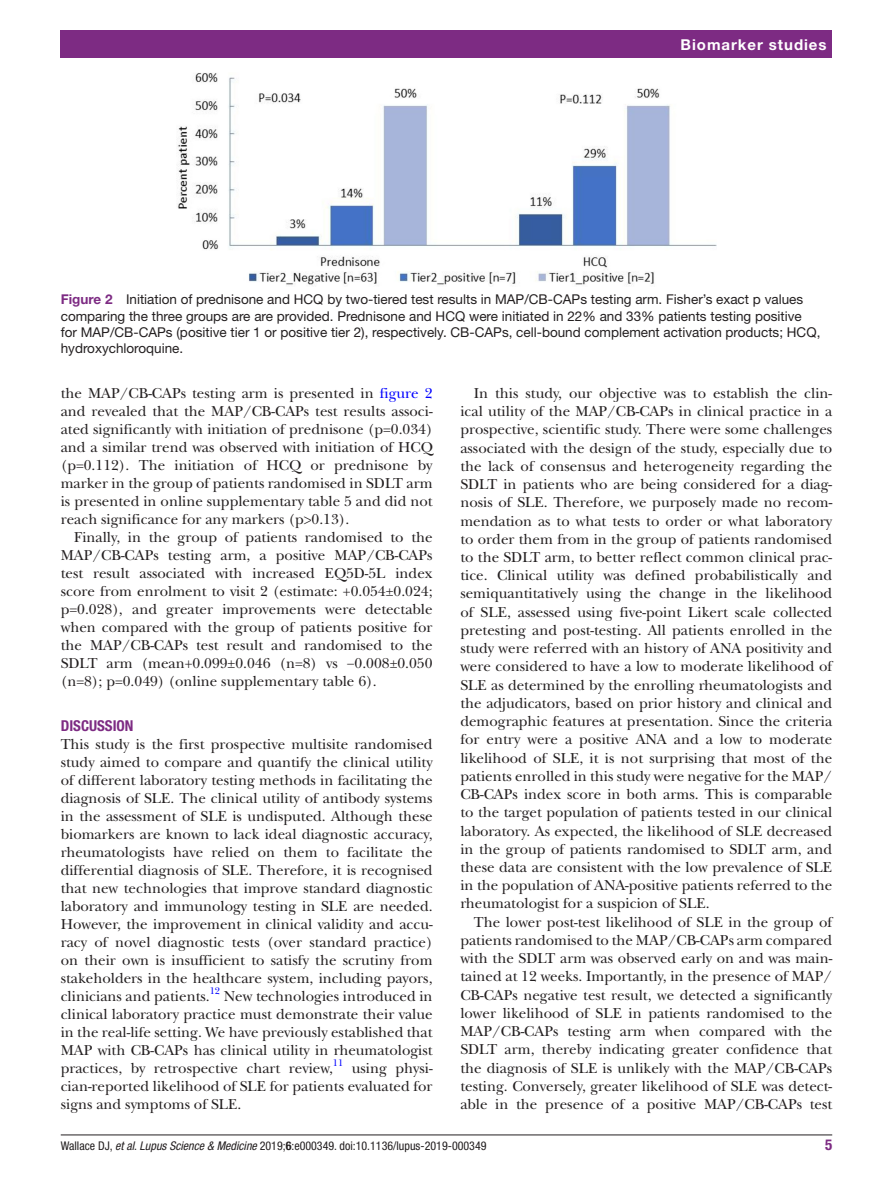
<style>
.page{position:relative;width:893px;height:1191px;background:#fff}
.page>*{position:absolute;margin:0;border:0;box-sizing:border-box;transform-origin:0 0}
.t1{font:15px/18.3px "New Baskerville";color:#231f20;text-align:justify}
.t2{font:700 15px "Helvetica Neue LT Std";letter-spacing:.065em;color:#fff}
.t3{font:700 condensed 15px "Helvetica Neue LT Std";color:#7d2b83}
.t4{font:13.5px/16.2px "Helvetica Neue LT Std";color:#231f20}
.t5{font:condensed 12px "Helvetica Neue LT Std";color:#231f20}
.t6{font:9.9px "New Baskerville";color:#00f}
.s1{font-weight:700;color:#7d2b83}
.s2{color:#00f}
.s3{font-style:italic}
.s4{font-weight:700}
</style>
<div class="page">
<hr style="left:61px;top:1134px;width:771px;height:1px;background:#231f20">
<div style="left:61px;top:31px;width:771px;height:27px;background:#7d2b83"></div>
<img style="left:177px;top:73px;width:539px;height:213px">
<p class="t2" style="left:681px;top:35px;width:147px">Biomarker studies</p>
<p class="t4" style="left:61px;top:291px;width:761px"><span class="s1">Figure 2</span> Initiation of prednisone and HCQ by two-tiered test results in MAP/CB-CAPs testing arm. Fisher’s exact p values comparing the three groups are are provided. Prednisone and HCQ were initiated in 22% and 33% patients testing positive for MAP/CB-CAPs (positive tier 1 or positive tier 2), respectively. CB-CAPs, cell-bound complement activation products; HCQ, hydroxychloroquine.</p>
<p class="t1" style="left:61px;top:384px;width:373px">the MAP/CB-CAPs testing arm is presented in <span class="s2">figure 2 </span>and revealed that the MAP/CB-CAPs test results associ&shy;ated significantly with initiation of prednisone (p=0.034) and a similar trend was observed with initiation of HCQ (p=0.112). The initiation of HCQ or prednisone by marker in the group of patients randomised in SDLT arm is presented in online supplementary table 5 and did not reach significance for any markers (p&gt;0.13).</p>
<p class="t1" style="left:61px;top:528px;width:373px;text-indent:14px">Finally, in the group of patients randomised to the MAP/CB-CAPs testing arm, a positive MAP/CB-CAPs test result associated with increased EQ5D-5L index score from enrolment to visit 2 (estimate: +0.054±0.024; p=0.028), and greater improvements were detectable when compared with the group of patients positive for the MAP/CB-CAPs test result and randomised to the SDLT arm (mean+0.099±0.046 (n=8) vs −0.008±0.050 (n=8); p=0.049) (online supplementary table 6).</p>
<p class="t3" style="left:61px;top:716px;width:74px">DISCUSSION</p>
<p class="t1" style="left:61px;top:735px;width:373px">This study is the first prospective multisite randomised study aimed to compare and quantify the clinical utility of different laboratory testing methods in facilitating the diagnosis of SLE. The clinical utility of antibody systems in the assessment of SLE is undisputed. Although these biomarkers are known to lack ideal diagnostic accuracy, rheumatologists have relied on them to facilitate the differential diagnosis of SLE. Therefore, it is recognised that new technologies that improve standard diagnostic laboratory and immunology testing in SLE are needed.<br>However, the improvement in clinical validity and accu&shy;racy of novel diagnostic tests (over standard practice) on their own is insufficient to satisfy the scrutiny from stakeholders in the healthcare system, including payors, clinicians and patients.<sup>12</sup> New technologies introduced in clinical laboratory practice must demonstrate their value in the real-life setting. We have previously established that MAP with CB-CAPs has clinical utility in rheumatologist practices, by retrospective chart review,</p>
<p class="t1" style="left:460px;top:384px;width:373px;text-indent:14px">In this study, our objective was to establish the clin&shy;ical utility of the MAP/CB-CAPs in clinical practice in a prospective, scientific study. There were some challenges associated with the design of the study, especially due to the lack of consensus and heterogeneity regarding the SDLT in patients who are being considered for a diag&shy;nosis of SLE. Therefore, we purposely made no recom&shy;mendation as to what tests to order or what laboratory to order them from in the group of patients randomised to the SDLT arm, to better reflect common clinical prac&shy;tice. Clinical utility was defined probabilistically and semiquantitatively using the change in the likelihood of SLE, assessed using five-point Likert scale collected pretesting and post-testing. All patients enrolled in the study were referred with an history of ANA positivity and were considered to have a low to moderate likelihood of SLE as determined by the enrolling rheumatologists and the adjudicators, based on prior history and clinical and demographic features at presentation. Since the criteria for entry were a positive ANA and a low to moderate likelihood of SLE, it is not surprising that most of the patients enrolled in this study were negative for the MAP/ CB-CAPs index score in both arms. This is comparable to the target population of patients tested in our clinical laboratory. As expected, the likelihood of SLE decreased in the group of patients randomised to SDLT arm, and these data are consistent with the low prevalence of SLE in the population of ANA-positive patients referred to the rheumatologist for a suspicion of SLE.</p>
<p class="t1" style="left:460px;top:912px;width:373px;text-indent:14px">The lower post-test likelihood of SLE in the group of patients randomised to the MAP/CB-CAPs arm compared with the SDLT arm was observed early on and was main&shy;tained at 12 weeks. Importantly, in the presence of MAP/ CB-CAPs negative test result, we detected a significantly lower likelihood of SLE in patients randomised to the MAP/CB-CAPs testing arm when compared with the SDLT arm, thereby indicating greater confidence that the diagnosis of SLE is unlikely with the MAP/CB-CAPs testing. Conversely, greater likelihood of SLE was detect&shy;able in the presence of a positive MAP/CB-CAPs test</p>
<p class="t6" style="left:333px;top:1057px;width:12px">11</p>
<p class="t1" style="left:61px;top:1059px;width:373px;text-indent:291px">using physi&shy;cian-reported likelihood of SLE for patients evaluated for signs and symptoms of SLE.</p>
<p class="t5" style="left:61px;top:1138px;width:427px">Wallace DJ, <span class="s3">et al</span>. <span class="s3">Lupus Science &amp; Medicine</span> 2019;<span class="s4">6</span>:e000349. doi:10.1136/lupus-2019-000349</p>
<p class="t3" style="left:825px;top:1135px;width:9px">5</p>
</div>
